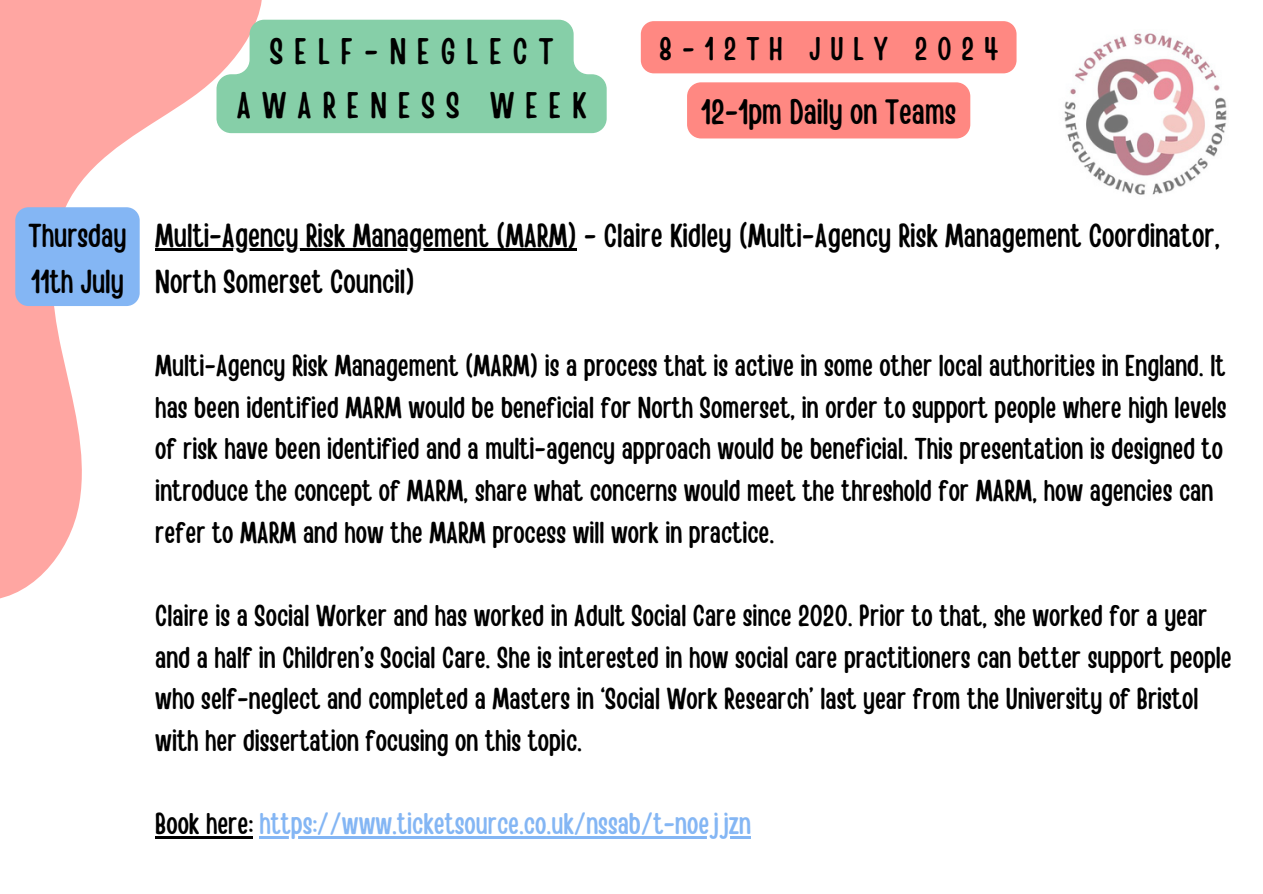
<style>
.page{position:relative;width:1263px;height:894px;background:#fff}
.page>*{position:absolute;margin:0;border:0;box-sizing:border-box;transform-origin:0 0}
.t1{font:36.75px/54.6px "Handy Casual Condensed";letter-spacing:.3em;color:#000;text-align:center}
.t2{font:35.1px "Handy Casual Condensed";color:#000}
.t3{font:33px/46.2px "Handy Casual Condensed";color:#000}
.t4{font:32.55px "Handy Casual Condensed";letter-spacing:.3em;color:#000}
.t5{font:30px/41.5px "Handy Casual Condensed";color:#000}
.t6{font:30px "Handy Casual Condensed";color:#84b6f4}
.s1{color:#000}
</style>
<div class="page">
<svg style="left:0;top:0;width:263px;height:599px"></svg>
<img style="left:1064px;top:33px;width:163px;height:162px">
<svg style="left:216px;top:20px;width:391px;height:113px;background:#90d0ac"></svg>
<div style="left:641px;top:21px;width:375px;height:52px;background:#ff8882"></div>
<div style="left:687px;top:82px;width:283px;height:56px;background:#ff8882;border-radius:14px"></div>
<div style="left:15px;top:207px;width:125px;height:99px;background:#84b6f4;border-radius:13px"></div>
<hr style="left:155px;top:249px;width:421px;height:2px;background:#000">
<hr style="left:155px;top:836px;width:98px;height:2px;background:#000">
<hr style="left:259px;top:836px;width:492px;height:2px;background:#84b6f4">
<p class="t1" style="left:237px;top:22px;width:351px">SELF-NEGLECT<br>AWARENESS WEEK</p>
<h2 class="t4" style="left:659px;top:27px;width:341px">8-12TH JULY 2024</h2>
<p class="t2" style="left:701px;top:89px;width:257px">12-1pm Daily on Teams</p>
<p class="t3" style="left:28px;top:210px;width:99px">Thursday<br>11th July</p>
<p class="t3" style="left:155px;top:210px;width:1066px">Multi-Agency Risk Management (MARM) - Claire Kidley (Multi-Agency Risk Management Coordinator,<br>North Somerset Council)</p>
<p class="t5" style="left:155px;top:343px;width:1073px">Multi-Agency Risk Management (MARM) is a process that is active in some other local authorities in England. It has been identified MARM would be beneficial for North Somerset, in order to support people where high levels of risk have been identified and a multi-agency approach would be beneficial. This presentation is designed to introduce the concept of MARM, share what concerns would meet the threshold for MARM, how agencies can refer to MARM and how the MARM process will work in practice.</p>
<p class="t5" style="left:155px;top:593px;width:1078px">Claire is a Social Worker and has worked in Adult Social Care since 2020. Prior to that, she worked for a year and a half in Children’s Social Care. She is interested in how social care practitioners can better support people who self-neglect and completed a Masters in ‘Social Work Research’ last year from the University of Bristol with her dissertation focusing on this topic.</p>
<p class="t6" style="left:155px;top:804px;width:597px"><span class="s1">Book here:</span> https://www.ticketsource.co.uk/nssab/t-noejjzn</p>
</div>
